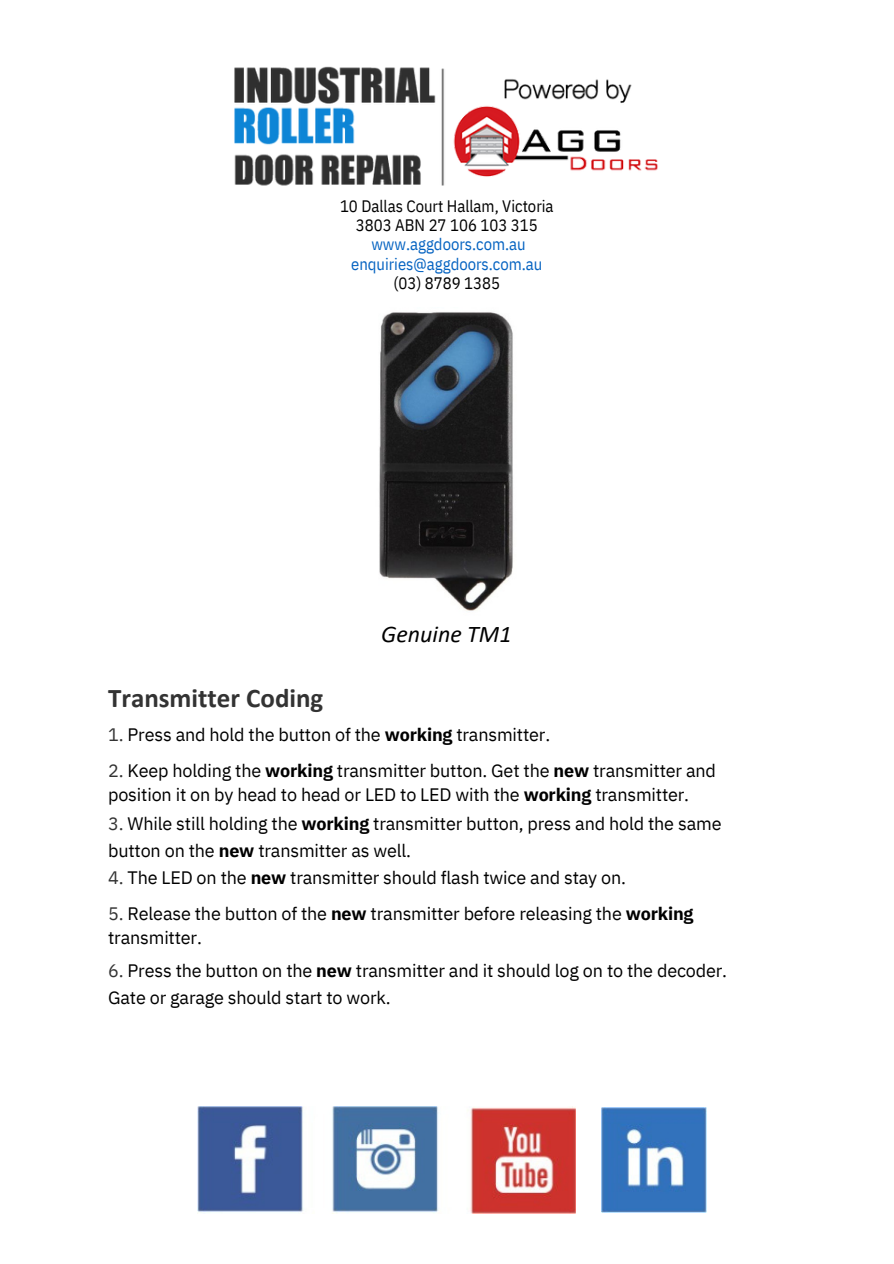
<style>
.page{position:relative;width:894px;height:1264px;background:#fff}
.page>*{position:absolute;margin:0;border:0;box-sizing:border-box;transform-origin:0 0}
.t1{font:700 27px "Calibri";color:#333}
.t2{font:italic 24px "Calibri";color:#000}
.t3{font:18px "IBM Plex Sans";letter-spacing:-.01em;color:#000}
.t4{font:16.5px/19.2px "IBM Plex Sans Cond";color:#000;text-align:center}
.t5{font:16.5px/19.2px "IBM Plex Sans Cond";color:#0563c1;text-align:center}
.s1{color:#333}
.s2{font-weight:700}
</style>
<div class="page">
<img style="left:379px;top:312px;width:134px;height:299px">
<img style="left:198px;top:1106px;width:377px;height:107px">
<img style="left:601px;top:1107px;width:105px;height:105px">
<img style="left:234px;top:66px;width:424px;height:120px">
<p class="t4" style="left:340px;top:196px;width:215px">10 Dallas Court Hallam, Victoria<br>3803 ABN 27 106 103 315</p>
<p class="t5" style="left:351px;top:235px;width:193px">www.aggdoors.com.au enquiries@aggdoors.com.au</p>
<p class="t4" style="left:393px;top:273px;width:108px">(03) 8789 1385</p>
<p class="t2" style="left:381px;top:623px;width:132px">Genuine TM1</p>
<h2 class="t1" style="left:108px;top:686px;width:217px">Transmitter Coding</h2>
<h1 class="t3" style="left:108px;top:722px;width:443px"><span class="s1">1.</span> Press and hold the button of the <span class="s2">working</span> transmitter.</h1>
<p class="t3" style="left:108px;top:758px;width:609px"><span class="s1">2.</span> Keep holding the <span class="s2">working</span> transmitter button. Get the <span class="s2">new</span> transmitter and</p>
<p class="t3" style="left:108px;top:782px;width:582px">position it on by head to head or LED to LED with the <span class="s2">working</span> transmitter.</p>
<p class="t3" style="left:108px;top:811px;width:614px"><span class="s1">3.</span> While still holding the <span class="s2">working</span> transmitter button, press and hold the same</p>
<p class="t3" style="left:108px;top:838px;width:304px">button on the <span class="s2">new</span> transmitter as well.</p>
<p class="t3" style="left:108px;top:865px;width:519px"><span class="s1">4.</span> The LED on the <span class="s2">new</span> transmitter should flash twice and stay on.</p>
<p class="t3" style="left:108px;top:901px;width:586px"><span class="s1">5.</span> Release the button of the <span class="s2">new</span> transmitter before releasing the <span class="s2">working</span></p>
<p class="t3" style="left:108px;top:925px;width:95px">transmitter.</p>
<p class="t3" style="left:108px;top:958px;width:620px"><span class="s1">6.</span> Press the button on the <span class="s2">new</span> transmitter and it should log on to the decoder.</p>
<p class="t3" style="left:108px;top:985px;width:284px">Gate or garage should start to work.</p>
</div>
